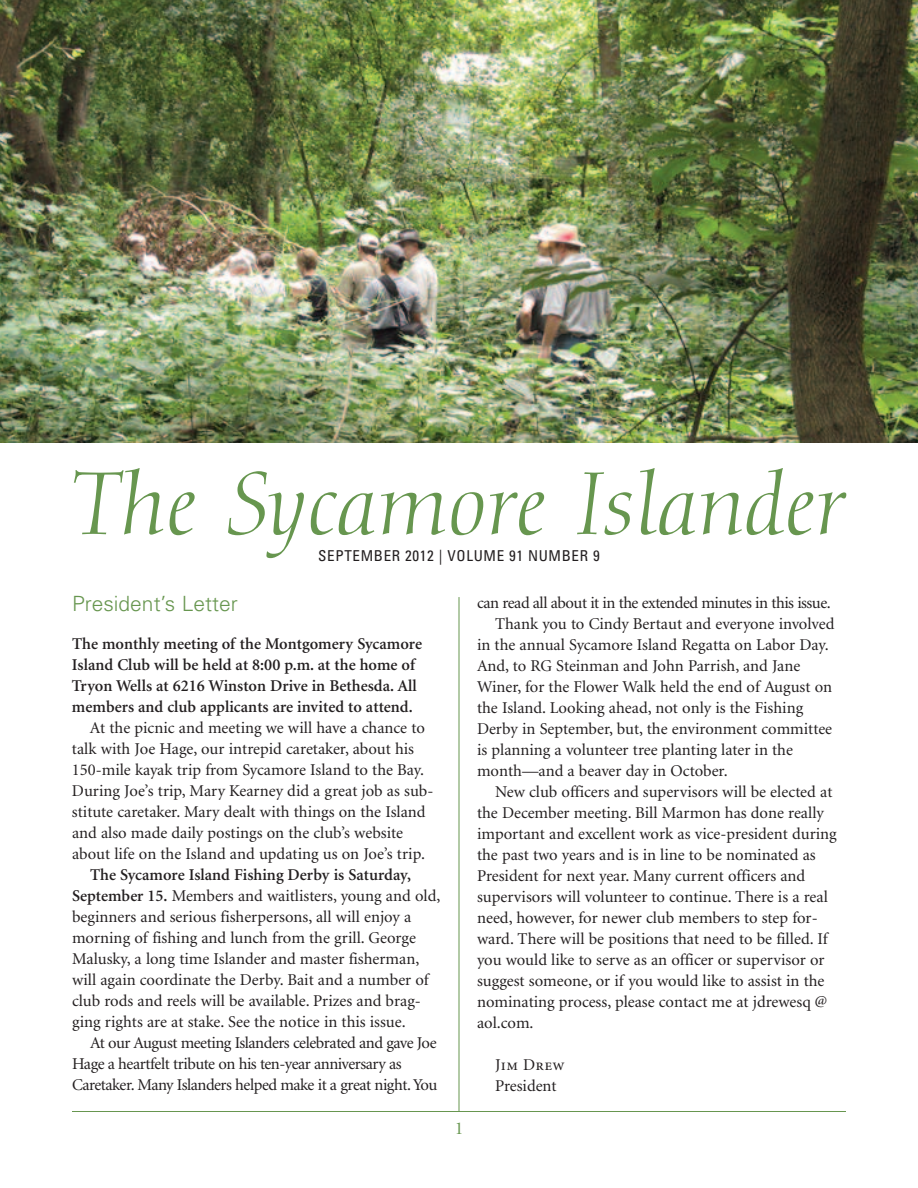
<style>
.page{position:relative;width:918px;height:1188px;background:#fff}
.page>*{position:absolute;margin:0;border:0;box-sizing:border-box;transform-origin:0 0}
.t1{font:italic 87px "Diotima";color:#67964f}
.t2{font:300 21px "Univers";color:#67964f}
.t3{font:18px "Minion";color:#67964f}
.t4{font:16.5px/21px "Minion";color:#231f20}
.t5{font:16.5px/21px "Minion";letter-spacing:-.03em;color:#231f20}
.t6{font:600 16.5px/21px "Minion";color:#231f20}
.t7{font:16.5px "Minion Regular SC";letter-spacing:.025em;color:#231f20}
.t8{font:condensed 15px "Univers";letter-spacing:.045em;color:#231f20}
.s1{font-weight:600}
</style>
<div class="page">
<hr style="left:459px;top:597px;width:1px;height:515px;background:#67964f">
<hr style="left:72px;top:1111px;width:774px;height:1px;background:#67964f">
<img style="left:0;top:0;width:918px;height:443px">
<h1 class="t1" style="left:72px;top:468px;width:775px">The Sycamore Islander</h1>
<p class="t8" style="left:318px;top:550px;width:283px">SEPTEMBER 2012 | VOLUME 91 NUMBER 9</p>
<p class="t2" style="left:72px;top:596px;width:167px">President’s Letter</p>
<p class="t6" style="left:72px;top:635px;width:352px">The monthly meeting of the Montgomery Sycamore Island Club will be held at 8:00 p.m. at the home of Tryon Wells at 6216 Winston Drive in Bethesda. All members and club applicants are invited to attend.</p>
<p class="t4" style="left:72px;top:719px;width:363px;text-indent:18px">At the picnic and meeting we will have a chance to talk with Joe Hage, our intrepid caretaker, about his 150-mile kayak trip from Sycamore Island to the Bay.<br>During Joe’s trip, Mary Kearney did a great job as sub&shy;stitute caretaker. Mary dealt with things on the Island and also made daily postings on the club’s website about life on the Island and updating us on Joe’s trip.</p>
<p class="t4" style="left:72px;top:866px;width:370px;text-indent:18px"><span class="s1">The Sycamore Island Fishing Derby is Saturday, September 15.</span> Members and waitlisters, young and old, beginners and serious fisherpersons, all will enjoy a morning of fishing and lunch from the grill. George Malusky, a long time Islander and master fisherman, will again coordinate the Derby. Bait and a number of club rods and reels will be available. Prizes and brag&shy;ging rights are at stake. See the notice in this issue.</p>
<p class="t5" style="left:72px;top:1034px;width:367px;text-indent:18px">At our August meeting Islanders celebrated and gave Joe<br>Hage a heartfelt tribute on his ten-year anniversary as<br>Caretaker. Many Islanders helped make it a great night. You</p>
<p class="t3" style="left:455px;top:1121px;width:10px">1</p>
<p class="t5" style="left:477px;top:593px;width:355px">can read all about it in the extended minutes in this issue.</p>
<p class="t4" style="left:495px;top:614px;width:341px">Thank you to Cindy Bertaut and everyone involved</p>
<p class="t4" style="left:477px;top:635px;width:353px">in the annual Sycamore Island Regatta on Labor Day.</p>
<p class="t4" style="left:477px;top:656px;width:325px">And, to RG Steinman and John Parrish, and Jane</p>
<p class="t4" style="left:477px;top:677px;width:357px">Winer, for the Flower Walk held the end of August on</p>
<p class="t4" style="left:477px;top:698px;width:328px">the Island. Looking ahead, not only is the Fishing</p>
<p class="t4" style="left:477px;top:719px;width:357px">Derby in September, but, the environment committee</p>
<p class="t4" style="left:477px;top:740px;width:317px">is planning a volunteer tree planting later in the</p>
<p class="t4" style="left:477px;top:761px;width:252px">month—and a beaver day in October.</p>
<p class="t4" style="left:495px;top:782px;width:339px">New club officers and supervisors will be elected at</p>
<p class="t4" style="left:477px;top:803px;width:348px">the December meeting. Bill Marmon has done really</p>
<p class="t4" style="left:477px;top:824px;width:361px">important and excellent work as vice-president during</p>
<p class="t4" style="left:477px;top:845px;width:340px">the past two years and is in line to be nominated as</p>
<p class="t4" style="left:477px;top:866px;width:330px">President for next year. Many current officers and</p>
<p class="t4" style="left:477px;top:887px;width:352px">supervisors will volunteer to continue. There is a real</p>
<p class="t4" style="left:477px;top:908px;width:342px">need, however, for newer club members to step for-</p>
<p class="t4" style="left:477px;top:929px;width:352px">ward. There will be positions that need to be filled. If</p>
<p class="t4" style="left:477px;top:950px;width:349px">you would like to serve as an officer or supervisor or</p>
<p class="t4" style="left:477px;top:971px;width:349px">suggest someone, or if you would like to assist in the</p>
<p class="t4" style="left:477px;top:992px;width:352px">nominating process, please contact me at jdrewesq @</p>
<p class="t4" style="left:477px;top:1013px;width:58px">aol.com.</p>
<p class="t7" style="left:495px;top:1058px;width:71px">Jim Drew</p>
<p class="t4" style="left:495px;top:1076px;width:63px">President</p>
</div>
